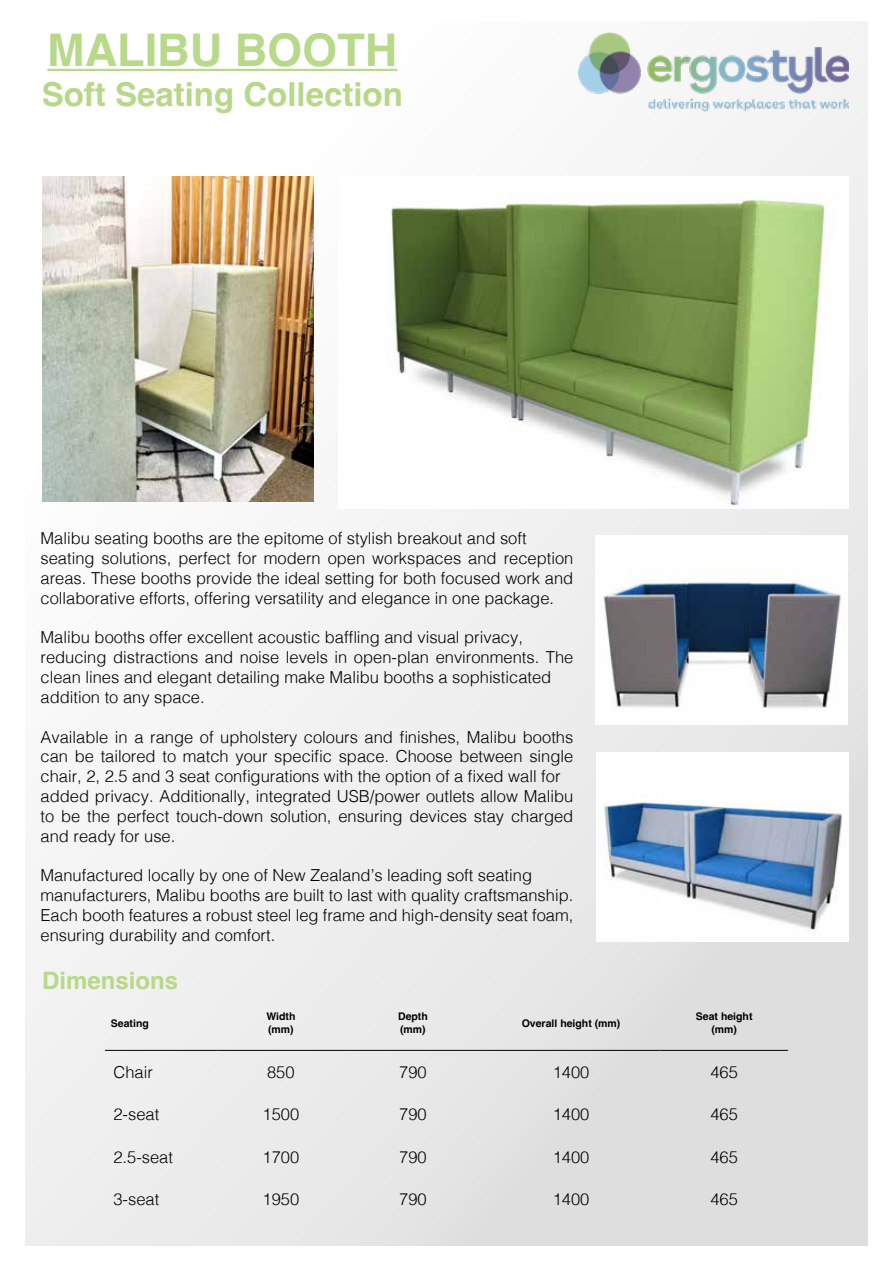
<style>
.page{position:relative;width:893px;height:1263px;background:#fff}
.page>*{position:absolute;margin:0;border:0;box-sizing:border-box;transform-origin:0 0}
.t1{font:700 45px "Helvetica";color:#b7d989}
.t2{font:700 33px "Helvetica";color:#b7d888}
.t3{font:700 24px "Helvetica";color:#b7d989}
.t4{font:300 16.5px/19.8px "Helvetica";color:#000}
.t5{font:700 10.5px/12.6px "Helvetica";color:#000}
</style>
<div class="page">
<div style="left:26px;top:21px;width:841px;height:1225px;background:linear-gradient(to bottom,#fefefe,#e4e4e5)"></div>
<img style="left:596px;top:753px;width:253px;height:189px">
<img style="left:596px;top:536px;width:252px;height:189px">
<img style="left:338px;top:176px;width:511px;height:332px">
<hr style="left:47px;top:69px;width:350px;height:2px;background:#b7d989">
<hr style="left:105px;top:1050px;width:113px;height:1px;background:#000">
<hr style="left:218px;top:1050px;width:126px;height:1px;background:#000">
<hr style="left:344px;top:1050px;width:138px;height:1px;background:#000">
<hr style="left:482px;top:1050px;width:178px;height:1px;background:#000">
<hr style="left:660px;top:1050px;width:128px;height:1px;background:#000">
<img style="left:42px;top:176px;width:272px;height:325px">
<img style="left:579px;top:33px;width:270px;height:80px">
<h1 class="t1" style="left:47px;top:23px;width:351px">MALIBU BOOTH</h1>
<h2 class="t2" style="left:42px;top:74px;width:363px">Soft Seating Collection</h2>
<p class="t4" style="left:41px;top:527px;width:534px">Malibu seating booths are the epitome of stylish breakout and soft seating solutions, perfect for modern open workspaces and reception areas. These booths provide the ideal setting for both focused work and collaborative efforts, offering versatility and elegance in one package.</p>
<p class="t4" style="left:41px;top:626px;width:534px">Malibu booths offer excellent acoustic baffling and visual privacy, reducing distractions and noise levels in open-plan environments. The clean lines and elegant detailing make Malibu booths a sophisticated addition to any space.</p>
<p class="t4" style="left:41px;top:725px;width:534px">Available in a range of upholstery colours and finishes, Malibu booths can be tailored to match your specific space. Choose between single chair, 2, 2.5 and 3 seat configurations with the option of a fixed wall for added privacy. Additionally, integrated USB/power outlets allow Malibu to be the perfect touch-down solution, ensuring devices stay charged and ready for use.</p>
<p class="t4" style="left:41px;top:864px;width:534px">Manufactured locally by one of New Zealand’s leading soft seating manufacturers, Malibu booths are built to last with quality craftsmanship.<br>Each booth features a robust steel leg frame and high-density seat foam, ensuring durability and comfort.</p>
<h3 class="t3" style="left:42px;top:965px;width:138px">Dimensions</h3>
<p class="t5" style="left:111px;top:1018px;width:39px">Seating</p>
<p class="t5" style="left:266px;top:1011px;width:31px">Width (mm)</p>
<p class="t5" style="left:398px;top:1011px;width:31px">Depth (mm)</p>
<p class="t5" style="left:522px;top:1018px;width:100px">Overall height (mm)</p>
<p class="t5" style="left:696px;top:1011px;width:58px;text-align:center">Seat height (mm)</p>
<p class="t4" style="left:113px;top:1061px;width:41px">Chair</p>
<p class="t4" style="left:267px;top:1061px;width:29px">850</p>
<p class="t4" style="left:399px;top:1061px;width:29px">790</p>
<p class="t4" style="left:553px;top:1061px;width:38px">1400</p>
<p class="t4" style="left:710px;top:1061px;width:29px">465</p>
<p class="t4" style="left:113px;top:1103px;width:47px">2-seat</p>
<p class="t4" style="left:263px;top:1103px;width:38px">1500</p>
<p class="t4" style="left:399px;top:1103px;width:29px">790</p>
<p class="t4" style="left:553px;top:1103px;width:38px">1400</p>
<p class="t4" style="left:710px;top:1103px;width:29px">465</p>
<p class="t4" style="left:113px;top:1146px;width:61px">2.5-seat</p>
<p class="t4" style="left:263px;top:1146px;width:38px">1700</p>
<p class="t4" style="left:399px;top:1146px;width:29px">790</p>
<p class="t4" style="left:553px;top:1146px;width:38px">1400</p>
<p class="t4" style="left:710px;top:1146px;width:29px">465</p>
<p class="t4" style="left:113px;top:1188px;width:47px">3-seat</p>
<p class="t4" style="left:263px;top:1188px;width:38px">1950</p>
<p class="t4" style="left:399px;top:1188px;width:29px">790</p>
<p class="t4" style="left:553px;top:1188px;width:38px">1400</p>
<p class="t4" style="left:710px;top:1188px;width:29px">465</p>
</div>
